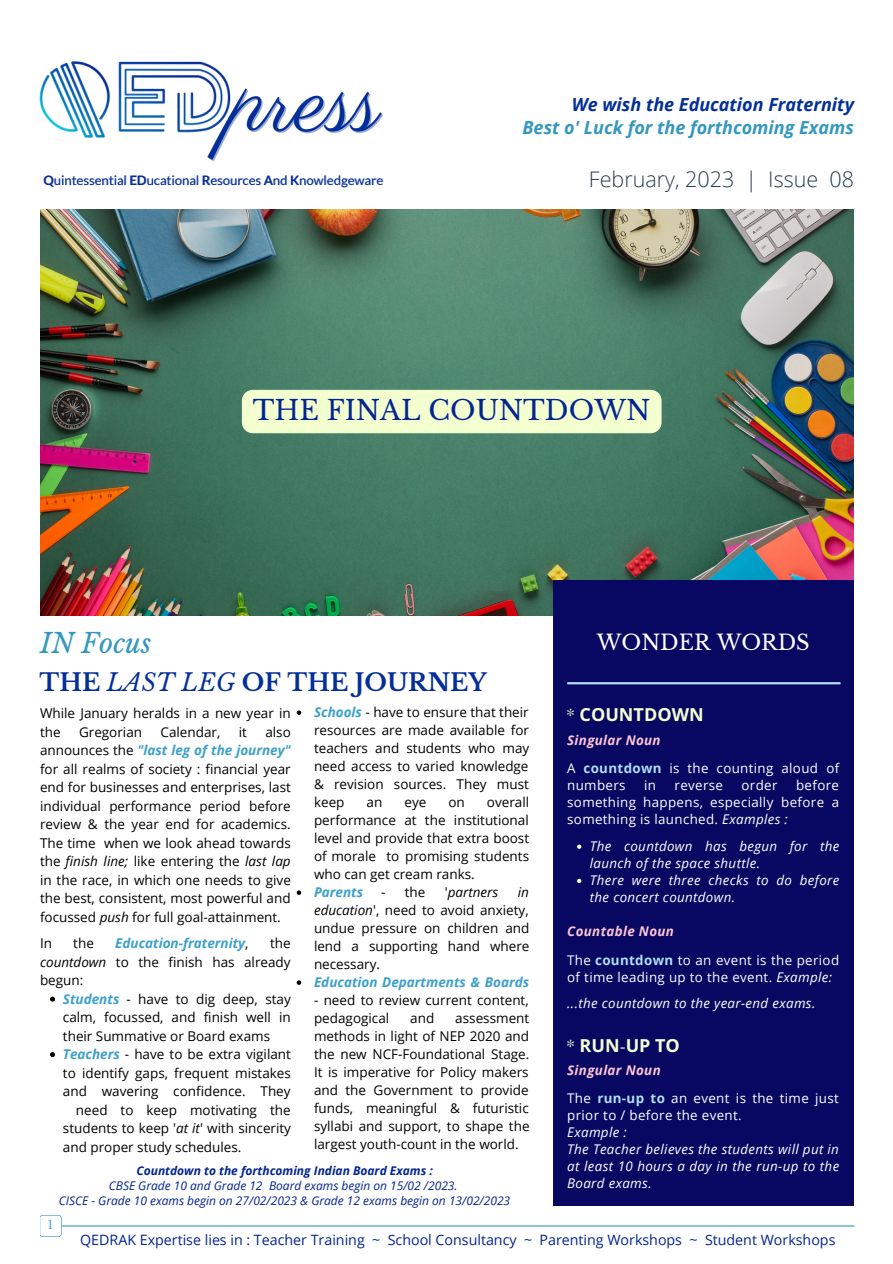
<style>
.page{position:relative;width:893px;height:1264px;background:#fff}
.page>*{position:absolute;margin:0;border:0;box-sizing:border-box;transform-origin:0 0}
.t1{font:27px "Libre Baskerville";color:#042490}
.t2{font:italic 27px "Libre Baskerville";color:#3597c1}
.t3{font:700 24px "Libre Baskerville";color:#042e98}
.t4{font:300 21.45px "Open Sans";color:#263e51}
.t5{font:21px "Libre Baskerville";color:#fff}
.t6{font:italic 700 18px "Open Sans";color:#3597c1}
.t7{font:italic 700 18px "Open Sans";color:#042e98}
.t8{font:700 18px "Noto Sans";color:#f3ffcf}
.t9{font:14.25px "Open Sans";color:#042490}
.t10{font:13.5px/18px "Open Sans";color:#000;text-align:justify}
.t11{font:italic 700 13.5px "Open Sans";color:#3ca0cb}
.t12{font:italic 13.5px "Open Sans";color:#000}
.t13{font:italic 13.35px/17.1px "Open Sans";letter-spacing:.025em;color:#fff}
.t14{font:13.35px/28.2px "Open Sans";letter-spacing:.025em;color:#fff}
.t15{font:13.05px "Lato";color:#042e98}
.t16{font:italic 12px/15px "Open Sans";color:#042490;text-align:center}
.t17{font:italic 700 12px "Open Sans";color:#042490}
.t18{font:11.7px "Libre Baskerville";color:#3ca0cb}
.s1{font-weight:700;color:rgb(4 46 152/.41)}
.s2{color:rgb(4 46 152/.41)}
.s3{font-weight:400;font-style:italic}
.s4{font-weight:700;font-style:italic;color:#3ca0cb}
.s5{font-style:italic}
.s6{font-weight:400;font-style:normal;color:#000}
.s7{font-style:normal}
.s8{font-family:"Solaiman Lipi";font-weight:400}
.s9{font-weight:700;font-style:italic;color:#ffc4d4}
.s10{font-weight:700;color:#afdff4}
</style>
<div class="page">
<hr style="left:62px;top:1225px;width:792px;height:1px;background:#3597c1">
<svg style="left:40px;top:1215px;width:22px;height:21px"></svg>
<img style="left:40px;top:209px;width:813px;height:406px">
<div style="left:553px;top:580px;width:300px;height:625px;background:#080862"></div>
<img style="left:39px;top:61px;width:168px;height:77px">
<hr style="left:567px;top:682px;width:273px;height:2px;background:#afdff4">
<img style="left:207px;top:63px;width:176px;height:99px">
<svg style="left:297px;top:710px;width:4px;height:5px"></svg>
<svg style="left:297px;top:890px;width:4px;height:4px"></svg>
<svg style="left:297px;top:980px;width:4px;height:4px"></svg>
<svg style="left:50px;top:996px;width:5px;height:5px"></svg>
<svg style="left:50px;top:1052px;width:5px;height:5px"></svg>
<svg style="left:577px;top:844px;width:4px;height:4px"></svg>
<svg style="left:577px;top:878px;width:4px;height:5px"></svg>
<div style="left:242px;top:390px;width:419px;height:43px;background:#f3ffcf;border-radius:11px"></div>
<h3 class="t7" style="left:571px;top:92px;width:284px">We wish the Education Fraternity</h3>
<h3 class="t6" style="left:522px;top:114px;width:333px">Best o' Luck for the forthcoming Exams</h3>
<p class="t15" style="left:44px;top:172px;width:341px"><span class="s1">Q</span>uintessential <span class="s1">ED</span>ucational <span class="s1">R</span>esources <span class="s1">A</span><span class="s2">nd</span> <span class="s1">K</span>nowledgeware</p>
<h3 class="t4" style="left:589px;top:164px;width:266px">February, 2023 | Issue 08</h3>
<h1 class="t2" style="left:40px;top:626px;width:113px">IN Focus</h1>
<h1 class="t1" style="left:253px;top:394px;width:399px">THE FINAL COUNTDOWN</h1>
<h3 class="t5" style="left:596px;top:629px;width:214px">WONDER WORDS</h3>
<h2 class="t3" style="left:40px;top:667px;width:448px">THE <span class="s3">LAST LEG</span> OF THE JOURNEY</h2>
<p class="t10" style="left:40px;top:703px;width:252px;line-height:18.5px">While January heralds in a new year in the</p>
<p class="t10" style="left:40px;top:722px;width:252px;line-height:18.5px;text-indent:225px">also announces the <span class="s4">"last leg of the journey" </span>for all realms of society : financial year end for businesses and enterprises, last individual performance period before review &amp; the year end for academics.<br>The time when we look ahead towards the <span class="s5">finish line;</span> like entering the <span class="s5">last lap </span>in the race, in which one needs to give the best, consistent, most powerful and focussed <span class="s5">push</span> for full goal-attainment.</p>
<p class="t10" style="left:40px;top:933px;width:14px">In</p>
<p class="t10" style="left:73px;top:933px;width:22px">the</p>
<p class="t11" style="left:115px;top:933px;width:135px">Education-fraternity<span class="s6">,</span></p>
<p class="t10" style="left:79px;top:722px;width:65px">Gregorian</p>
<p class="t10" style="left:160px;top:722px;width:61px">Calendar,</p>
<p class="t10" style="left:239px;top:722px;width:10px">it</p>
<p class="t10" style="left:40px;top:933px;width:252px;line-height:18.5px;text-indent:230px">the <span class="s5">countdown</span> to the finish has already begun:</p>
<p class="t10" style="left:63px;top:989px;width:229px"><span class="s4">Students</span> - have to dig deep, stay</p>
<p class="t10" style="left:63px;top:1007px;width:229px">calm, focussed, and finish well in</p>
<p class="t10" style="left:63px;top:1026px;width:209px">their Summative or Board exams</p>
<p class="t10" style="left:63px;top:1044px;width:229px"><span class="s4">Teachers</span> - have to be extra vigilant</p>
<p class="t10" style="left:63px;top:1063px;width:229px">to identify gaps, frequent mistakes</p>
<p class="t10" style="left:63px;top:1081px;width:229px">and wavering confidence. They</p>
<p class="t10" style="left:76px;top:1100px;width:216px">need to keep motivating the</p>
<p class="t10" style="left:63px;top:1118px;width:229px">students to keep '<span class="s5">at it</span>' with sincerity</p>
<p class="t10" style="left:63px;top:1137px;width:180px">and proper study schedules.</p>
<p class="t10" style="left:314px;top:703px;width:217px"><span class="s4">Schools</span> - have to ensure that their resources are made available for teachers and students who may need access to varied knowledge &amp; revision sources. They must keep</p>
<p class="t10" style="left:314px;top:793px;width:217px;text-indent:173px">overall performance at the institutional level and provide that extra boost of morale to promising students who can get cream ranks.</p>
<p class="t11" style="left:314px;top:882px;width:51px">Parents</p>
<p class="t10" style="left:381px;top:882px;width:46px">- the</p>
<p class="t12" style="left:444px;top:882px;width:55px"><span class="s7">'</span>partners</p>
<p class="t10" style="left:366px;top:793px;width:17px">an</p>
<p class="t10" style="left:404px;top:793px;width:23px">eye</p>
<p class="t10" style="left:448px;top:793px;width:18px">on</p>
<p class="t10" style="left:314px;top:882px;width:217px;text-indent:204px"><span class="s5">in education</span>', need to avoid anxiety, undue pressure on children and lend a supporting hand where necessary.</p>
<p class="t11" style="left:314px;top:972px;width:216px">Education Departments &amp; Boards</p>
<p class="t10" style="left:314px;top:990px;width:216px">- need to review current content, pedagogical</p>
<p class="t10" style="left:410px;top:1008px;width:26px">and</p>
<p class="t10" style="left:314px;top:1008px;width:217px;text-indent:141px">assessment methods in light of NEP 2020 and the new NCF-Foundational Stage.<br>It is imperative for Policy makers and the Government to provide funds, meaningful &amp; futuristic syllabi and support, to shape the largest youth-count in the world.</p>
<p class="t17" style="left:136px;top:1161px;width:298px">Countdown to the forthcoming Indian Board Exams :</p>
<p class="t16" style="left:59px;top:1177px;width:453px">CBSE Grade 10 and Grade 12 Board exams begin on 15/02 /2023.<br>CISCE - Grade 10 exams begin on 27/02/2023 &amp; Grade 12 exams begin on 13/02/2023</p>
<p class="t18" style="left:48px;top:1217px;width:7px">1</p>
<h3 class="t8" style="left:566px;top:702px;width:139px"><span class="s8">*</span> COUNTDOWN</h3>
<p class="t14" style="left:567px;top:725px;width:274px"><span class="s9">Singular Noun<br></span>A <span class="s10">countdown</span> is the counting aloud of</p>
<p class="t14" style="left:567px;top:770px;width:60px">numbers</p>
<p class="t14" style="left:644px;top:770px;width:13px">in</p>
<p class="t14" style="left:674px;top:770px;width:50px">reverse</p>
<p class="t14" style="left:741px;top:770px;width:37px">order</p>
<p class="t14" style="left:567px;top:776px;width:274px;line-height:17.1px;text-align:justify;text-indent:229px">before something happens, especially before a something is launched. <span class="s5">Examples :</span></p>
<p class="t13" style="left:590px;top:837px;width:251px">The countdown has begun for the launch of the space shuttle.<br>There were three checks to do before the concert countdown.</p>
<p class="t14" style="left:567px;top:917px;width:273px"><span class="s9">Countable Noun<br></span>The <span class="s10">countdown</span> to an event is the period</p>
<p class="t13" style="left:567px;top:963px;width:266px;line-height:26.2px"><span class="s7">of time leading up to the event.</span> Example: ...the countdown to the year-end exams.</p>
<h3 class="t8" style="left:566px;top:1032px;width:115px"><span class="s8">*</span> RUN<span class="s8">-</span>UP TO</h3>
<p class="t14" style="left:567px;top:1055px;width:273px"><span class="s9">Singular Noun<br></span>The <span class="s10">run-up to</span> an event is the time just</p>
<p class="t14" style="left:567px;top:1100px;width:176px">prior to / before the event.</p>
<p class="t13" style="left:567px;top:1123px;width:273px">Example :<br>The Teacher believes the students will put in at least 10 hours a day in the run-up to the<br>Board exams.</p>
<p class="t9" style="left:80px;top:1230px;width:756px">QEDRAK Expertise lies in : Teacher Training ~ School Consultancy ~ Parenting Workshops ~ Student Workshops</p>
</div>
